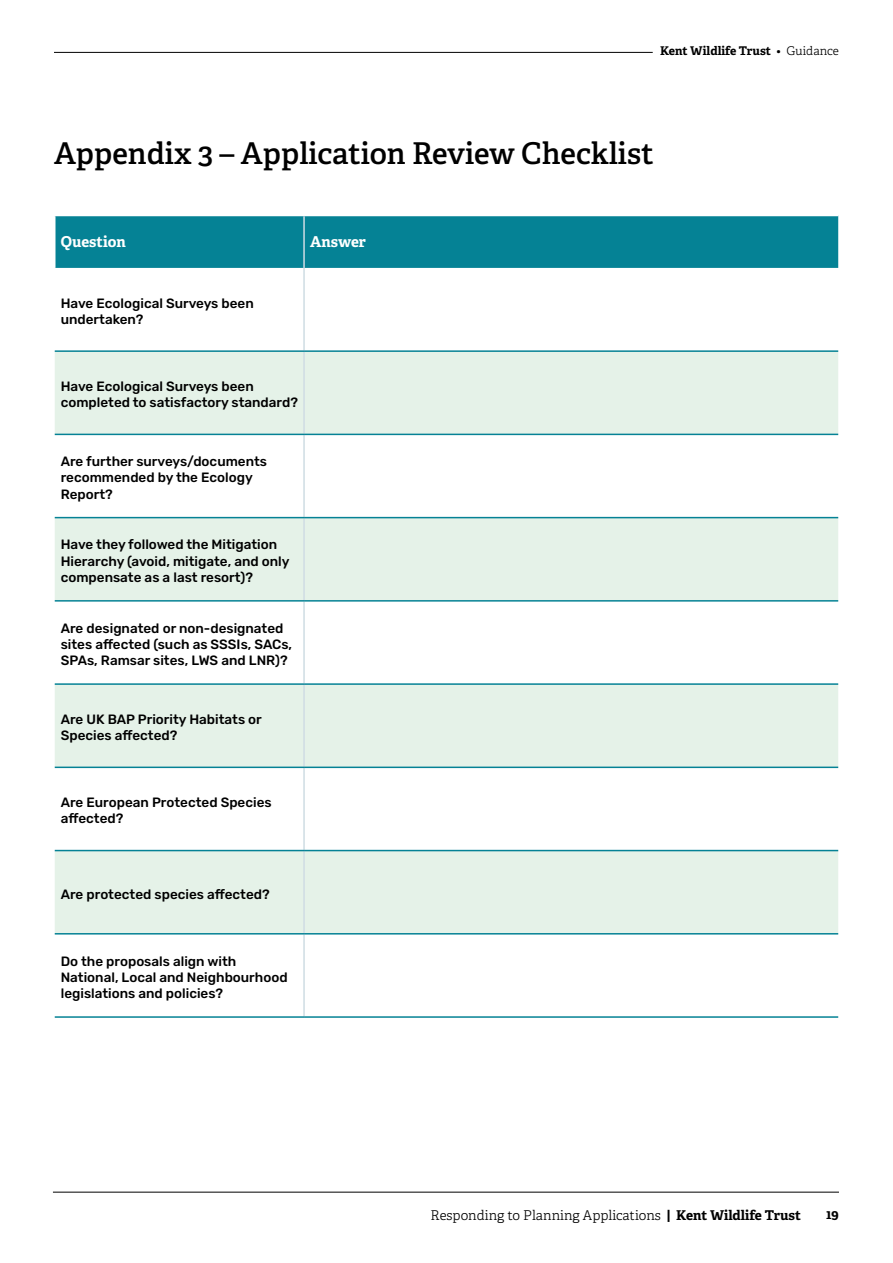
<style>
.page{position:relative;width:893px;height:1263px;background:#fff}
.page>*{position:absolute;margin:0;border:0;box-sizing:border-box;transform-origin:0 0}
.t1{font:600 30px "Adelle";color:#000}
.t2{font:700 15px "Adelle";color:#fff}
.t3{font:500 13.5px/16.2px "Rubik";color:#000}
.t4{font:300 13.5px "Adelle";color:#000}
.t5{font:700 13.5px "Adelle";color:#000}
.t6{font:700 12px "Adelle";color:#000}
.s1{font-weight:300}
.s2{font-weight:700}
</style>
<div class="page">
<hr style="left:54px;top:52px;width:599px;height:1px;background:#000">
<hr style="left:53px;top:1192px;width:786px;height:1px;background:#000">
<div style="left:56px;top:216px;width:782px;height:52px;background:#058295"></div>
<svg style="left:55px;top:352px;width:783px;height:414px;fill:#e5f2e8"></svg>
<svg style="left:55px;top:768px;width:783px;height:167px;fill:#e5f2e8"></svg>
<hr style="left:303px;top:216px;width:2px;height:52px;background:#cfdce3">
<hr style="left:303px;top:268px;width:2px;height:82px;background:#cfdce3">
<hr style="left:303px;top:352px;width:2px;height:82px;background:#cfdce3">
<hr style="left:303px;top:435px;width:2px;height:82px;background:#cfdce3">
<hr style="left:303px;top:518px;width:2px;height:82px;background:#cfdce3">
<hr style="left:303px;top:602px;width:2px;height:81px;background:#cfdce3">
<hr style="left:303px;top:685px;width:2px;height:81px;background:#cfdce3">
<hr style="left:303px;top:768px;width:2px;height:82px;background:#cfdce3">
<hr style="left:303px;top:851px;width:2px;height:82px;background:#cfdce3">
<hr style="left:303px;top:934px;width:2px;height:82px;background:#cfdce3">
<hr style="left:55px;top:350px;width:249px;height:2px;background:#058295">
<hr style="left:304px;top:350px;width:534px;height:2px;background:#058295">
<hr style="left:55px;top:434px;width:249px;height:1px;background:#058295">
<hr style="left:304px;top:434px;width:534px;height:1px;background:#058295">
<hr style="left:55px;top:517px;width:249px;height:1px;background:#058295">
<hr style="left:304px;top:517px;width:534px;height:1px;background:#058295">
<hr style="left:55px;top:600px;width:249px;height:2px;background:#058295">
<hr style="left:304px;top:600px;width:534px;height:2px;background:#058295">
<hr style="left:55px;top:683px;width:249px;height:2px;background:#058295">
<hr style="left:304px;top:683px;width:534px;height:2px;background:#058295">
<hr style="left:55px;top:766px;width:249px;height:2px;background:#058295">
<hr style="left:304px;top:766px;width:534px;height:2px;background:#058295">
<hr style="left:55px;top:850px;width:249px;height:1px;background:#058295">
<hr style="left:304px;top:850px;width:534px;height:1px;background:#058295">
<hr style="left:55px;top:933px;width:249px;height:1px;background:#058295">
<hr style="left:304px;top:933px;width:534px;height:1px;background:#058295">
<hr style="left:55px;top:1016px;width:249px;height:2px;background:#058295">
<hr style="left:304px;top:1016px;width:534px;height:2px;background:#058295">
<p class="t6" style="left:660px;top:42px;width:180px">Kent Wildlife Trust <span class="s1">• Guidance</span></p>
<h1 class="t1" style="left:54px;top:131px;width:601px">Appendix 3 – Application Review Checklist</h1>
<p class="t2" style="left:61px;top:231px;width:67px">Question</p>
<p class="t2" style="left:310px;top:231px;width:57px">Answer</p>
<p class="t3" style="left:61px;top:295px;width:195px">Have Ecological Surveys been undertaken?</p>
<p class="t3" style="left:61px;top:379px;width:239px">Have Ecological Surveys been completed to satisfactory standard?</p>
<p class="t3" style="left:61px;top:454px;width:208px">Are further surveys/documents recommended by the Ecology<br>Report?</p>
<p class="t3" style="left:61px;top:537px;width:230px">Have they followed the Mitigation<br>Hierarchy (avoid, mitigate, and only compensate as a last resort)?</p>
<p class="t3" style="left:61px;top:620px;width:233px">Are designated or non-designated sites affected (such as SSSIs, SACs,<br>SPAs, Ramsar sites, LWS and LNR)?</p>
<p class="t3" style="left:61px;top:711px;width:203px">Are UK BAP Priority Habitats or<br>Species affected?</p>
<p class="t3" style="left:61px;top:795px;width:212px">Are European Protected Species affected?</p>
<p class="t3" style="left:61px;top:886px;width:210px">Are protected species affected?</p>
<p class="t3" style="left:61px;top:953px;width:228px">Do the proposals align with<br>National, Local and Neighbourhood legislations and policies?</p>
<p class="t4" style="left:431px;top:1206px;width:372px">Responding to Planning Applications <span class="s2">| Kent Wildlife Trust</span></p>
<p class="t5" style="left:826px;top:1204px;width:14px">19</p>
</div>
